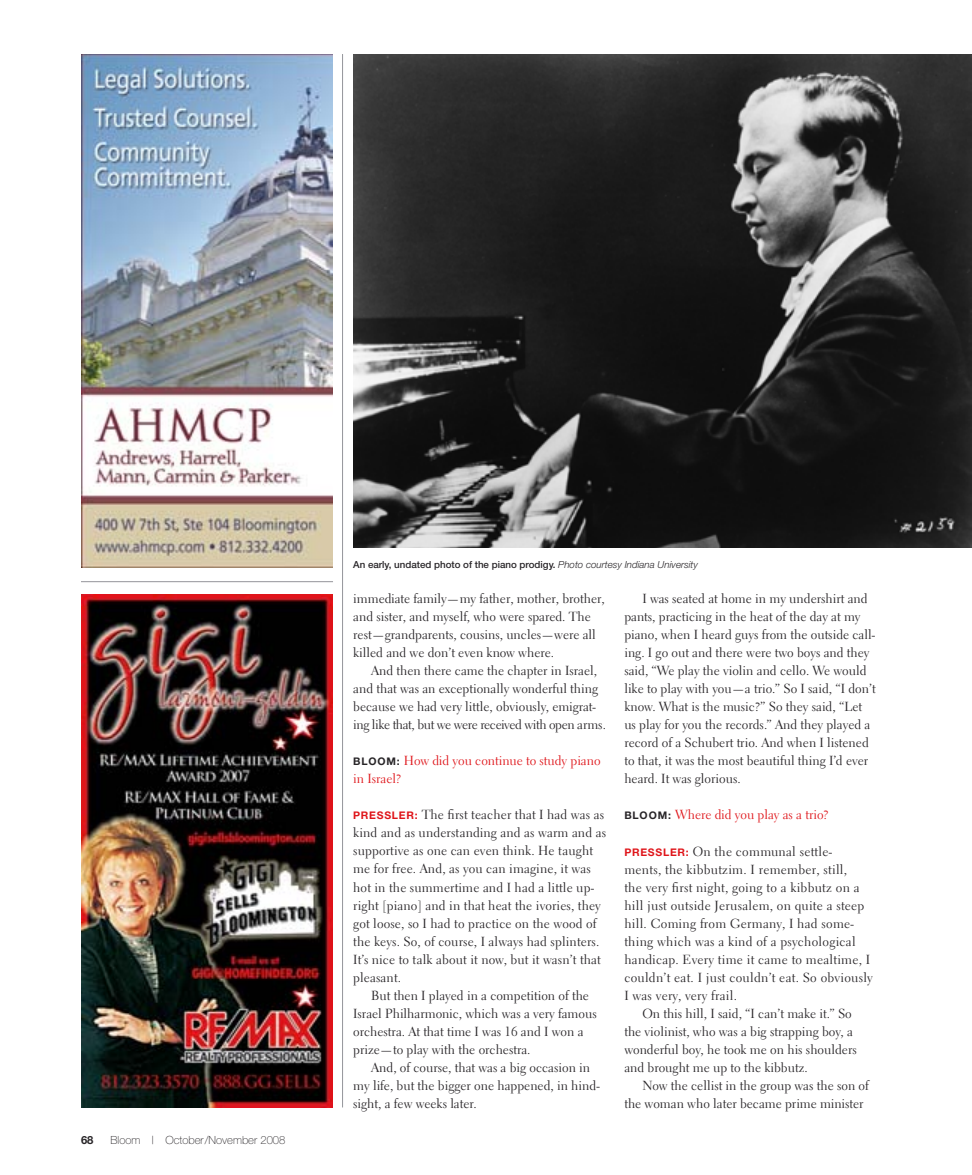
<style>
.page{position:relative;width:972px;height:1175px;background:#fff}
.page>*{position:absolute;margin:0;border:0;box-sizing:border-box;transform-origin:0 0}
.t1{font:13.2px/18px "Electra LH";color:#282528}
.t2{font:13.2px "Electra LH";letter-spacing:.02em;color:#282528}
.t3{font:13.2px/18px "Electra LH";color:#df151a}
.t4{font:100 11.25px "Helvetica Neue";color:#282528}
.t5{font:700 11.25px "Helvetica Neue";color:#282528}
.t6{font:500 9.75px "Helvetica Neue";color:#282528}
.s1{font-weight:300;font-style:italic}
.s2{font-family:"Helvetica Neue";font-weight:700;font-size:10.5px;color:#282528}
.s3{font-family:"Helvetica Neue";font-weight:700;font-size:10.5px;color:#df151a}
</style>
<div class="page">
<img style="left:81px;top:594px;width:252px;height:513px">
<img style="left:81px;top:54px;width:252px;height:513px">
<hr style="left:81px;top:581px;width:252px;height:1px;background:#939499">
<img style="left:353px;top:54px;width:619px;height:493px">
<hr style="left:342px;top:54px;width:1px;height:1053px;background:#939499">
<p class="t5" style="left:81px;top:1135px;width:14px">68</p>
<p class="t4" style="left:110px;top:1135px;width:177px">Bloom | October/November 2008</p>
<p class="t6" style="left:353px;top:560px;width:346px">An early, undated photo of the piano prodigy. <span class="s1">Photo courtesy Indiana University</span></p>
<p class="t1" style="left:353px;top:591px;width:253px">immediate family—my father, mother, brother, and sister, and myself, who were spared. The rest—grandparents, cousins, uncles—were all killed and we don’t even know where.</p>
<p class="t1" style="left:353px;top:663px;width:254px;text-indent:18px">And then there came the chapter in Israel, and that was an exceptionally wonderful thing because we had very little, obviously, emigrat&shy;ing like that, but we were received with open arms.</p>
<p class="t3" style="left:353px;top:753px;width:249px"><span class="s2">BLOOM:</span> How did you continue to study piano in Israel?</p>
<p class="t1" style="left:353px;top:807px;width:254px"><span class="s3">PRESSLER:</span> The first teacher that I had was as kind and as understanding and as warm and as supportive as one can even think. He taught me for free. And, as you can imagine, it was hot in the summertime and I had a little up&shy;right [piano] and in that heat the ivories, they got loose, so I had to practice on the wood of the keys. So, of course, I always had splinters.<br>It’s nice to talk about it now, but it wasn’t that pleasant.</p>
<p class="t1" style="left:353px;top:987px;width:245px;text-indent:18px">But then I played in a competition of the Israel Philharmonic, which was a very famous orchestra. At that time I was 16 and I won a prize—to play with the orchestra.</p>
<p class="t1" style="left:353px;top:1059px;width:248px;text-indent:18px">And, of course, that was a big occasion in my life, but the bigger one happened, in hind&shy;sight, a few weeks later.</p>
<p class="t1" style="left:624px;top:591px;width:253px;text-indent:18px">I was seated at home in my undershirt and pants, practicing in the heat of the day at my piano, when I heard guys from the outside call&shy;ing. I go out and there were two boys and they said, “We play the violin and cello. We would like to play with you—a trio.” So I said, “I don’t know. What is the music?” So they said, “Let us play for you the records.” And they played a record of a Schubert trio. And when I listened to that, it was the most beautiful thing I’d ever heard. It was glorious.</p>
<p class="t3" style="left:624px;top:807px;width:206px"><span class="s2">BLOOM:</span> Where did you play as a trio?</p>
<p class="t2" style="left:624px;top:845px;width:209px"><span class="s3">PRESSLER:</span> On the communal settle-</p>
<p class="t2" style="left:624px;top:863px;width:224px">ments, the kibbutzim. I remember, still,</p>
<p class="t2" style="left:624px;top:881px;width:237px">the very first night, going to a kibbutz on a</p>
<p class="t2" style="left:624px;top:899px;width:242px">hill just outside Jerusalem, on quite a steep</p>
<p class="t2" style="left:624px;top:917px;width:231px">hill. Coming from Germany, I had some-</p>
<p class="t2" style="left:624px;top:935px;width:233px">thing which was a kind of a psychological</p>
<p class="t2" style="left:624px;top:953px;width:247px">handicap. Every time it came to mealtime, I</p>
<p class="t2" style="left:624px;top:971px;width:250px">couldn’t eat. I just couldn’t eat. So obviously</p>
<p class="t2" style="left:624px;top:989px;width:114px">I was very, very frail.</p>
<p class="t1" style="left:642px;top:1005px;width:211px">On this hill, I said, “I can’t make it.” So</p>
<p class="t1" style="left:624px;top:1023px;width:230px">the violinist, who was a big strapping boy, a</p>
<p class="t1" style="left:624px;top:1041px;width:234px">wonderful boy, he took me on his shoulders</p>
<p class="t1" style="left:624px;top:1059px;width:185px">and brought me up to the kibbutz.</p>
<p class="t1" style="left:642px;top:1077px;width:228px">Now the cellist in the group was the son of</p>
<p class="t1" style="left:624px;top:1095px;width:241px">the woman who later became prime minister</p>
</div>
